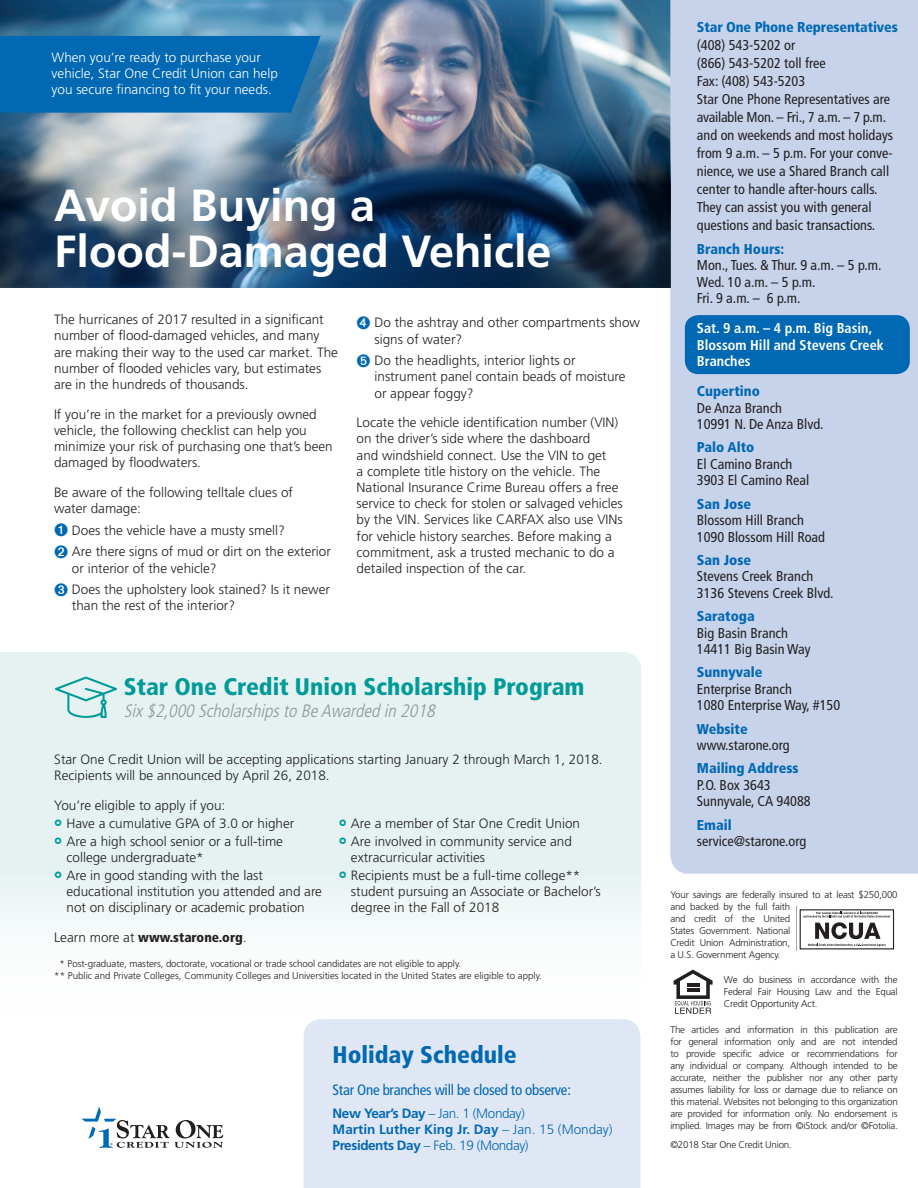
<style>
.page{position:relative;width:918px;height:1188px;background:#fff}
.page>*{position:absolute;margin:0;border:0;box-sizing:border-box;transform-origin:0 0}
.BODY{font:700 45px/46.5px "Frutiger";color:#fff}
.SB_HEADLINE{font:900 condensed 24px "Frutiger";color:#009b99}
.SB_HEADLINE-2{font:900 condensed 24px "Frutiger";color:#0168b3}
.KICKER{font:italic 300 condensed 18px "Frutiger";color:#939598}
.SB_BODY{font:condensed 15px "Frutiger";letter-spacing:-.02em;color:#0168b3}
.SB_BODY-2{font:condensed 14.25px/18px "Frutiger";color:#231f20}
.SB_BODY-3{font:900 condensed 14.25px "Frutiger";color:#0168b3}
.SB_BODY-4{font:700 condensed 14.25px/16.5px "Frutiger";color:#fff}
.BODY-2{font:300 13.5px/16.2px "Frutiger";color:#231f20}
.BULLET{font:300 13.5px/16.2px "Frutiger";color:#231f20}
.BODY-3{font:300 13.5px/16.2px "Frutiger";color:#fff}
.BULLET-2{font:300 13.5px "Frutiger";letter-spacing:-.03em;color:#0168b3}
.BULLET-3{font:700 13.5px "Frutiger";color:#0168b3}
.BODY-4{font:900 condensed 13.5px "Frutiger";color:#231f20}
.FOOTNOTE{font:300 9.75px/12px "Frutiger";letter-spacing:-.02em;color:#231f20;text-align:justify}
.FOOTNOTE-2{font:300 9.75px "Frutiger";color:#231f20}
.s1{color:#0168b3}
.s2{font-weight:300;font-stretch:normal}
.s3{font-weight:700}
.s4{font-weight:300}
.s5{font-weight:900;color:#0168b3}
</style>
<div class="page">
<img style="left:0;top:0;width:670px;height:137px">
<svg style="left:0;top:652px;width:641px;height:275px;fill:#e6f2f2"></svg>
<div style="left:670px;top:0;width:248px;height:874px;background:#c6d3eb"></div>
<div style="left:685px;top:315px;width:225px;height:59px;background:#0168b3;border-radius:14px"></div>
<svg style="left:82px;top:1106px;width:141px;height:42px"></svg>
<svg style="left:799px;top:909px;width:96px;height:41px"></svg>
<svg style="left:674px;top:970px;width:39px;height:44px"></svg>
<div style="left:303px;top:1019px;width:337px;height:169px;background:#e0e7f4"></div>
<svg style="left:55px;top:677px;width:62px;height:41px"></svg>
<img style="left:0;top:137px;width:670px;height:150px">
<div style="left:0;top:36px;width:321px;height:77px;background:#0168b3"></div>
<svg style="left:55px;top:820px;width:7px;height:6px"></svg>
<svg style="left:55px;top:838px;width:7px;height:6px"></svg>
<svg style="left:55px;top:872px;width:7px;height:6px"></svg>
<svg style="left:340px;top:820px;width:6px;height:6px"></svg>
<svg style="left:340px;top:838px;width:6px;height:6px"></svg>
<svg style="left:340px;top:872px;width:6px;height:6px"></svg>
<p class="BODY-3" style="left:52px;top:49px;width:228px">When you’re ready to purchase your vehicle, Star One Credit Union can help you secure financing to fit your needs.</p>
<p class="BODY" style="left:54px;top:181px;width:499px">Avoid Buying a<br>Flood-Damaged Vehicle</p>
<p class="BODY-2" style="left:54px;top:312px;width:286px">The hurricanes of 2017 resulted in a significant number of flood-damaged vehicles, and many are making their way to the used car market. The number of flooded vehicles vary, but estimates are in the hundreds of thousands.</p>
<p class="BODY-2" style="left:54px;top:406px;width:280px">If you’re in the market for a previously owned vehicle, the following checklist can help you minimize your risk of purchasing one that’s been damaged by floodwaters.</p>
<p class="BODY-2" style="left:54px;top:484px;width:241px">Be aware of the following telltale clues of water damage:</p>
<p class="BODY-2" style="left:54px;top:519px;width:278px;line-height:21.6px"><span class="s1">➊</span> Does the vehicle have a musty smell?<br><span class="s1">➋</span> Are there signs of mud or dirt on the exterior</p>
<p class="BODY-2" style="left:54px;top:557px;width:277px;line-height:21.6px;text-indent:18px">or interior of the vehicle?<br><span class="s1">➌</span> Does the upholstery look stained? Is it newer</p>
<p class="BODY-2" style="left:72px;top:598px;width:165px">than the rest of the interior?</p>
<p class="BODY-2" style="left:375px;top:315px;width:267px;text-indent:-18px"><span class="s1">➍</span> Do the ashtray and other compartments show signs of water?</p>
<p class="BODY-2" style="left:375px;top:352px;width:253px;text-indent:-18px"><span class="s1">➎</span> Do the headlights, interior lights or instrument panel contain beads of moisture or appear foggy?</p>
<p class="BODY-2" style="left:357px;top:414px;width:263px">Locate the vehicle identification number (VIN) on the driver’s side where the dashboard<br>and windshield connect. Use the VIN to get<br>a complete title history on the vehicle. The National Insurance Crime Bureau offers a free</p>
<p class="BODY-2" style="left:357px;top:495px;width:268px">service to check for stolen or salvaged vehicles by the VIN. Services like CARFAX also use VINs for vehicle history searches. Before making a commitment, ask a trusted mechanic to do a detailed inspection of the car.</p>
<p class="SB_HEADLINE" style="left:124px;top:672px;width:462px">Star One Credit Union Scholarship Program</p>
<p class="KICKER" style="left:124px;top:701px;width:317px">Six$2,000 Scholarshipsto BeAwarded in 2018</p>
<p class="BODY-2" style="left:54px;top:751px;width:550px">Star One Credit Union will be accepting applications starting January 2 through March 1, 2018.<br>Recipients will be announced by April 26, 2018.</p>
<p class="BODY-2" style="left:54px;top:797px;width:173px">You’re eligible to apply if you:</p>
<p class="BULLET" style="left:67px;top:815px;width:229px">Have a cumulative GPA of 3.0 or higher</p>
<p class="BULLET" style="left:67px;top:833px;width:218px">Are a high school senior or a full-time college undergraduate*</p>
<p class="BULLET" style="left:67px;top:867px;width:257px">Are in good standing with the last educational institution you attended and are not on disciplinary or academic probation</p>
<p class="BULLET" style="left:351px;top:815px;width:231px">Are a member of Star One Credit Union</p>
<p class="BULLET" style="left:351px;top:833px;width:223px">Are involved in community service and extracurricular activities</p>
<p class="BULLET" style="left:351px;top:867px;width:251px">Recipients must be a full-time college** student pursuing an Associate or Bachelor’s degree in the Fall of 2018</p>
<p class="BODY-4" style="left:54px;top:929px;width:194px"><span class="s2">Learn more at</span> www.starone.org<span class="s2">.</span></p>
<p class="FOOTNOTE" style="left:60px;top:958px;width:403px">* Post-graduate, masters, doctorate, vocational or trade school candidates are not eligible to apply.</p>
<p class="FOOTNOTE-2" style="left:54px;top:971px;width:489px">** Public and Private Colleges, Community Colleges and Universities located in the United States are eligible to apply.</p>
<p class="SB_HEADLINE-2" style="left:333px;top:1041px;width:186px">Holiday Schedule</p>
<p class="SB_BODY" style="left:333px;top:1081px;width:240px">Star One branches will be closed to observe:</p>
<p class="BULLET-2" style="left:333px;top:1106px;width:194px"><span class="s3">New Year’s Day</span> – Jan. 1 (Monday)</p>
<p class="BULLET-3" style="left:333px;top:1121px;width:282px">Martin Luther King Jr. Day <span class="s4">– Jan. 15 (Monday)</span></p>
<p class="BULLET-2" style="left:333px;top:1138px;width:198px"><span class="s3">Presidents Day</span> – Feb. 19 (Monday)</p>
<p class="SB_BODY-3" style="left:697px;top:19px;width:202px">Star One Phone Representatives</p>
<p class="SB_BODY-2" style="left:697px;top:37px;width:100px">(408) 543-5202 or</p>
<p class="SB_BODY-2" style="left:697px;top:55px;width:131px">(866) 543-5202 toll free</p>
<p class="SB_BODY-2" style="left:697px;top:73px;width:110px">Fax: (408) 543-5203</p>
<p class="SB_BODY-2" style="left:697px;top:91px;width:198px">Star One Phone Representatives are available Mon. – Fri., 7 a.m. – 7 p.m. and on weekends and most holidays from 9 a.m. – 5 p.m. For your conve&shy;nience, we use a Shared Branch call center to handle after-hours calls.<br>They can assist you with general questions and basic transactions.</p>
<p class="SB_BODY-2" style="left:697px;top:241px;width:186px;line-height:16.5px"><span class="s5">Branch Hours:<br></span>Mon., Tues. &amp; Thur. 9 a.m. – 5 p.m.<br>Wed. 10 a.m. – 5 p.m.<br>Fri. 9 a.m. – 6 p.m.</p>
<p class="SB_BODY-4" style="left:697px;top:320px;width:189px">Sat. 9 a.m. – 4 p.m. Big Basin,<br>Blossom Hill and Stevens Creek<br>Branches</p>
<p class="SB_BODY-3" style="left:697px;top:383px;width:65px">Cupertino</p>
<p class="SB_BODY-2" style="left:697px;top:399px;width:87px">De Anza Branch</p>
<p class="SB_BODY-2" style="left:697px;top:415px;width:128px">10991 N. De Anza Blvd.</p>
<p class="SB_BODY-3" style="left:697px;top:439px;width:59px">Palo Alto</p>
<p class="SB_BODY-2" style="left:697px;top:455px;width:97px">El Camino Branch</p>
<p class="SB_BODY-2" style="left:697px;top:472px;width:114px">3903 El Camino Real</p>
<p class="SB_BODY-3" style="left:697px;top:495px;width:56px">San Jose</p>
<p class="SB_BODY-2" style="left:697px;top:511px;width:109px">Blossom Hill Branch</p>
<p class="SB_BODY-2" style="left:697px;top:528px;width:130px">1090 Blossom Hill Road</p>
<p class="SB_BODY-3" style="left:697px;top:551px;width:56px">San Jose</p>
<p class="SB_BODY-2" style="left:697px;top:568px;width:118px">Stevens Creek Branch</p>
<p class="SB_BODY-2" style="left:697px;top:584px;width:138px">3136 Stevens Creek Blvd.</p>
<p class="SB_BODY-3" style="left:697px;top:608px;width:59px">Saratoga</p>
<p class="SB_BODY-2" style="left:697px;top:624px;width:93px">Big Basin Branch</p>
<p class="SB_BODY-2" style="left:697px;top:640px;width:115px">14411 Big Basin Way</p>
<p class="SB_BODY-3" style="left:697px;top:664px;width:67px">Sunnyvale</p>
<p class="SB_BODY-2" style="left:697px;top:680px;width:96px">Enterprise Branch</p>
<p class="SB_BODY-2" style="left:697px;top:697px;width:145px">1080 Enterprise Way, #150</p>
<p class="SB_BODY-3" style="left:697px;top:720px;width:52px">Website</p>
<p class="SB_BODY-2" style="left:697px;top:736px;width:94px">www.starone.org</p>
<p class="SB_BODY-3" style="left:697px;top:760px;width:103px">Mailing Address</p>
<p class="SB_BODY-2" style="left:697px;top:776px;width:75px">P.O. Box 3643</p>
<p class="SB_BODY-2" style="left:697px;top:793px;width:115px">Sunnyvale, CA 94088</p>
<p class="SB_BODY-3" style="left:697px;top:816px;width:36px">Email</p>
<p class="SB_BODY-2" style="left:697px;top:832px;width:111px">service@starone.org</p>
<p class="FOOTNOTE" style="left:670px;top:888px;width:229px;text-align:left">Your savings are federally insured to at least $250,000 and backed by the full faith<br>and credit of the United<br>States Government. National<br>Credit Union Administration,<br>a U.S. Government Agency.</p>
<p class="FOOTNOTE" style="left:724px;top:974px;width:175px">We do business in accordance with the Federal Fair Housing Law and the Equal Credit Opportunity Act.</p>
<p class="FOOTNOTE" style="left:670px;top:1023px;width:229px">The articles and information in this publication are for general information only and are not intended to provide specific advice or recommendations for any individual or company. Although intended to be accurate, neither the publisher nor any other party assumes liability for loss or damage due to reliance on this material. Websites not belonging to this organization are provided for information only. No endorsement is implied. Images may be from ©iStock and/or ©Fotolia.</p>
<p class="FOOTNOTE" style="left:670px;top:1139px;width:123px">©2018 Star One Credit Union.</p>
</div>
